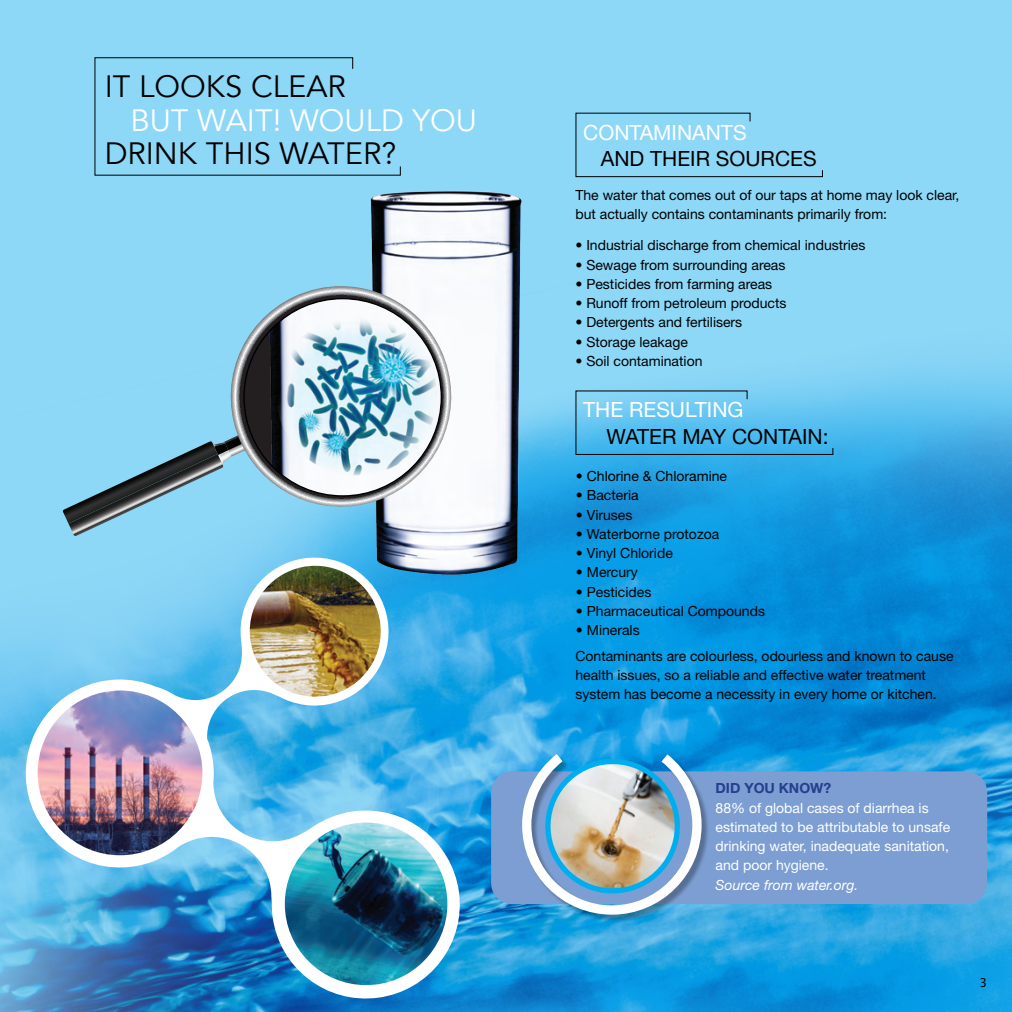
<style>
.page{position:relative;width:1012px;height:1012px;background:#8dd7f7}
.page>*{position:absolute;margin:0;border:0;box-sizing:border-box;transform-origin:0 0}
.t1{font:30.8px/33.6px "Avenir";color:#fff}
.t2{font:30.8px "Avenir";color:#000}
.t3{font:21px "Helvetica Neue LT Std";color:#000}
.t4{font:21px "Helvetica Neue LT Std";color:#fff}
.t5{font:14px/19.2px "Helvetica Neue LT Std";color:#000}
.t6{font:14px/19.2px "Helvetica Neue LT Std";color:#fff}
.t7{font:italic 14px "Helvetica Neue LT Std";color:#fff}
.t8{font:700 14px "Helvetica Neue LT Std";color:#253f8e}
.t9{font:12.25px "Lucida Grande";color:#000}
.s1{color:#000}
</style>
<div class="page">
<img style="left:0;top:365px;width:1012px;height:647px">
<svg style="left:94px;top:57px;width:307px;height:119px"></svg>
<svg style="left:626px;top:390px;width:208px;height:65px;background:#58bcea"></svg>
<img style="left:370px;top:190px;width:256px;height:472px">
<svg style="left:575px;top:112px;width:248px;height:66px"></svg>
<div style="left:491px;top:771px;width:496px;height:133px;background:#7c9ed2;border-radius:21px"></div>
<div style="left:523px;top:755px;width:187px;height:168px;background:#000;opacity:.3"></div>
<img style="left:517px;top:745px;width:189px;height:174px">
<svg style="left:24px;top:548px;width:442px;height:457px"></svg>
<img style="left:285px;top:823px;width:162px;height:162px;border-radius:81px">
<img style="left:38px;top:690px;width:164px;height:165px;border-radius:82px">
<img style="left:250px;top:566px;width:131px;height:131px;border-radius:65px">
<div style="left:455px;top:286px;width:12px;height:236px;background:#fafbfd"></div>
<svg style="left:63px;top:433px;width:149px;height:103px"></svg>
<img style="left:68px;top:454px;width:144px;height:80px">
<img style="left:212px;top:221px;width:243px;height:425px">
<p class="t2" style="left:105px;top:68px;width:242px">IT LOOKS CLEAR</p>
<p class="t1" style="left:105px;top:104px;width:374px;text-indent:26px">BUT WAIT! WOULD YOU<br><span class="s1">DRINK THIS WATER?</span></p>
<p class="t4" style="left:583px;top:120px;width:165px">CONTAMINANTS</p>
<p class="t3" style="left:601px;top:146px;width:217px">AND THEIR SOURCES</p>
<p class="t5" style="left:575px;top:185px;width:386px">The water that comes out of our taps at home may look clear, but actually contains contaminants primarily from:</p>
<p class="t5" style="left:575px;top:236px;width:292px">• Industrial discharge from chemical industries</p>
<p class="t5" style="left:575px;top:255px;width:212px">• Sewage from surrounding areas</p>
<p class="t5" style="left:575px;top:274px;width:198px">• Pesticides from farming areas</p>
<p class="t5" style="left:575px;top:293px;width:213px">• Runoff from petroleum products</p>
<p class="t5" style="left:575px;top:313px;width:168px">• Detergents and fertilisers</p>
<p class="t5" style="left:575px;top:332px;width:114px">• Storage leakage</p>
<p class="t5" style="left:575px;top:351px;width:129px">• Soil contamination</p>
<p class="t4" style="left:583px;top:397px;width:162px">THE RESULTING</p>
<p class="t3" style="left:607px;top:424px;width:223px">WATER MAY CONTAIN:</p>
<p class="t5" style="left:576px;top:466px;width:153px">• Chlorine &amp; Chloramine</p>
<p class="t5" style="left:576px;top:485px;width:64px">• Bacteria</p>
<p class="t5" style="left:576px;top:505px;width:58px">• Viruses</p>
<p class="t5" style="left:576px;top:524px;width:145px">• Waterborne protozoa</p>
<p class="t5" style="left:576px;top:543px;width:98px">• Vinyl Chloride</p>
<p class="t5" style="left:576px;top:562px;width:63px">• Mercury</p>
<p class="t5" style="left:576px;top:582px;width:77px">• Pesticides</p>
<p class="t5" style="left:576px;top:601px;width:191px">• Pharmaceutical Compounds</p>
<p class="t5" style="left:576px;top:620px;width:65px">• Minerals</p>
<p class="t5" style="left:575px;top:646px;width:380px">Contaminants are colourless, odourless and known to cause health issues, so a reliable and effective water treatment system has become a necessity in every home or kitchen.</p>
<p class="t8" style="left:716px;top:780px;width:117px">DID YOU KNOW?</p>
<p class="t6" style="left:716px;top:798px;width:236px">88% of global cases of diarrhea is estimated to be attributable to unsafe drinking water, inadequate sanitation, and poor hygiene.</p>
<p class="t7" style="left:716px;top:876px;width:144px">Source from water.org.</p>
<p class="t9" style="left:980px;top:975px;width:9px">3</p>
</div>
